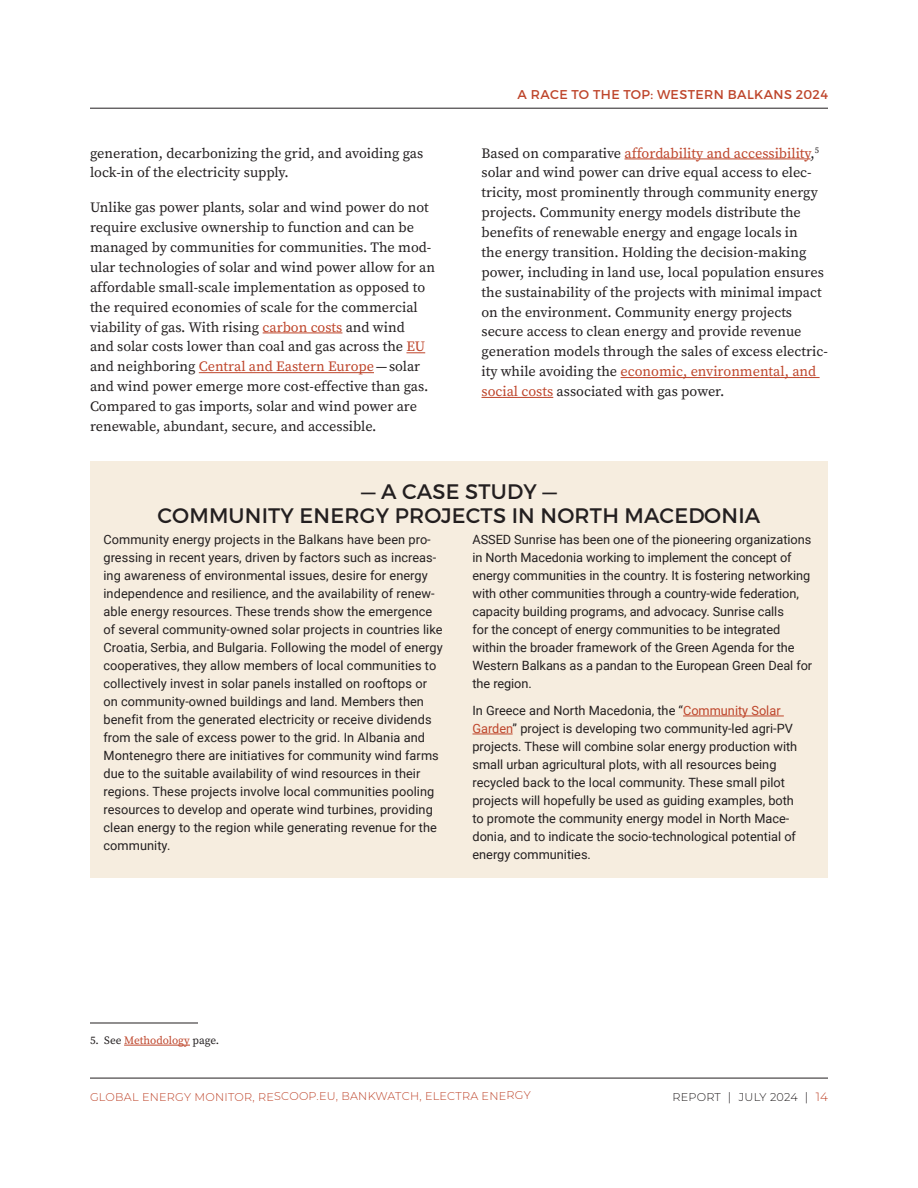
<style>
.page{position:relative;width:918px;height:1188px;background:#fff}
.page>*{position:absolute;margin:0;border:0;box-sizing:border-box;transform-origin:0 0}
.Sidebar_Title{font:21px/24px "Montserrat";letter-spacing:.01em;color:#231f20;text-align:center}
.Body{font:14.25px/19.8px "Source Serif Pro";color:#231f20}
.Sidebar_Body_1st{font:12.75px/18px "Roboto";letter-spacing:.005em;color:#231f20}
.Sidebar_Body{font:12.75px/18px "Roboto";letter-spacing:-.005em;color:#231f20}
.t1{font:12.75px "Montserrat";letter-spacing:.03em;color:#be452b}
.t2{font:100 11.25px "Montserrat";letter-spacing:.015em;color:#be452b}
.Footnote_Text{font:11.25px "Source Serif Pro";color:#be452b}
.t3{font:100 11.25px "Montserrat";letter-spacing:.02em;color:#231f20}
.s1{color:#be452b}
.s2{color:#231f20}
.s3{font-size:12px}
.s4{font-size:12px;color:#be452b}
</style>
<div class="page">
<hr style="left:90px;top:1078px;width:738px;height:1px;background:#231f20">
<hr style="left:90px;top:108px;width:738px;height:1px;background:#231f20">
<hr style="left:263px;top:333px;width:79px;height:1px;background:#be452b">
<svg style="left:406px;top:352px;width:19px;height:1px"></svg>
<hr style="left:199px;top:372px;width:175px;height:1px;background:#be452b">
<hr style="left:90px;top:1023px;width:108px;height:1px;background:#231f20">
<hr style="left:124px;top:1045px;width:66px;height:1px;background:#be452b">
<hr style="left:625px;top:159px;width:185px;height:1px;background:#be452b">
<hr style="left:621px;top:377px;width:199px;height:1px;background:#be452b">
<hr style="left:482px;top:397px;width:71px;height:1px;background:#be452b">
<div style="left:90px;top:461px;width:738px;height:417px;background:#f6eddf"></div>
<hr style="left:683px;top:716px;width:101px;height:1px;background:#be452b">
<hr style="left:472px;top:734px;width:41px;height:1px;background:#be452b">
<p class="Body" style="left:90px;top:143px;width:335px">generation, decarbonizing the grid, and avoiding gas lock-in of the electricity supply.</p>
<p class="Body" style="left:90px;top:198px;width:347px">Unlike gas power plants, solar and wind power do not require exclusive ownership to function and can be managed by communities for communities. The mod&shy;ular technologies of solar and wind power allow for an affordable small-scale implementation as opposed to the required economies of scale for the commercial viability of gas. With rising <span class="s1">carbon costs</span> and wind<br>and solar costs lower than coal and gas across the <span class="s1">EU </span>and neighboring <span class="s1">Central and Eastern Europe</span>—solar and wind power emerge more cost-effective than gas.<br>Compared to gas imports, solar and wind power are renewable, abundant, secure, and accessible.</p>
<p class="t1" style="left:518px;top:87px;width:312px">A RACE TO THE TOP: WESTERN BALKANS 2024</p>
<p class="Body" style="left:482px;top:143px;width:348px">Based on comparative <span class="s1">affordability and accessibility</span>,<sup>5 </sup>solar and wind power can drive equal access to elec&shy;tricity, most prominently through community energy projects. Community energy models distribute the benefits of renewable energy and engage locals in<br>the energy transition. Holding the decision-making power, including in land use, local population ensures the sustainability of the projects with minimal impact on the environment. Community energy projects secure access to clean energy and provide revenue generation models through the sales of excess electric&shy;ity while avoiding the <span class="s1">economic, environmental, and social costs</span> associated with gas power.</p>
<p class="Sidebar_Title" style="left:158px;top:479px;width:604px">— A CASE STUDY —<br>COMMUNITY ENERGY PROJECTS IN NORTH MACEDONIA</p>
<p class="Sidebar_Body_1st" style="left:104px;top:530px;width:341px">Community energy projects in the Balkans have been pro&shy;gressing in recent years, driven by factors such as increas&shy;ing awareness of environmental issues, desire for energy independence and resilience, and the availability of renew&shy;able energy resources. These trends show the emergence of several community-owned solar projects in countries like Croatia, Serbia, and Bulgaria. Following the model of energy cooperatives, they allow members of local communities to collectively invest in solar panels installed on rooftops or on community-owned buildings and land. Members then benefit from the generated electricity or receive dividends from the sale of excess power to the grid. In Albania and Montenegro there are initiatives for community wind farms due to the suitable availability of wind resources in their regions. These projects involve local communities pooling resources to develop and operate wind turbines, providing clean energy to the region while generating revenue for the community.</p>
<p class="Sidebar_Body" style="left:472px;top:530px;width:341px">ASSED Sunrise has been one of the pioneering organizations in North Macedonia working to implement the concept of energy communities in the country. It is fostering networking with other communities through a country-wide federation, capacity building programs, and advocacy. Sunrise calls<br>for the concept of energy communities to be integrated within the broader framework of the Green Agenda for the Western Balkans as a pandan to the European Green Deal for the region.</p>
<p class="Sidebar_Body" style="left:472px;top:701px;width:326px">In Greece and North Macedonia, the “<span class="s1">Community Solar Garden</span>” project is developing two community-led agri-PV projects. These will combine solar energy production with small urban agricultural plots, with all resources being recycled back to the local community. These small pilot projects will hopefully be used as guiding examples, both to promote the community energy model in North Mace&shy;donia, and to indicate the socio-technological potential of energy communities.</p>
<p class="Footnote_Text" style="left:90px;top:1034px;width:131px"><span class="s2">5. See</span> Methodology <span class="s2">page.</span></p>
<p class="t2" style="left:90px;top:1089px;width:442px">GLOBAL ENERGY MONITOR, RESCOOP.EU, BANKWATCH, ELECTRA ENERGY</p>
<p class="t3" style="left:672px;top:1089px;width:157px">REPORT <span class="s3">|</span> JULY 2024 <span class="s3">|</span> <span class="s4">14</span></p>
</div>
